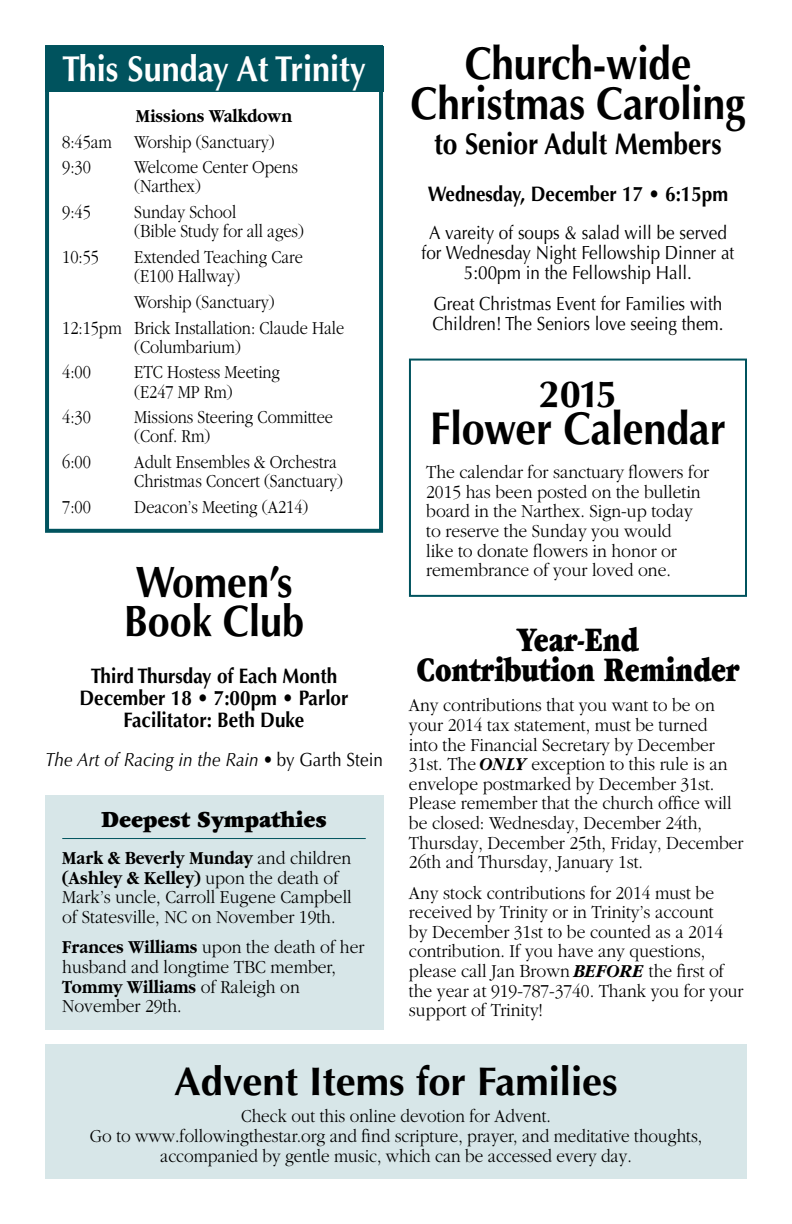
<style>
.page{position:relative;width:792px;height:1224px;background:#fff}
.page>*{position:absolute;margin:0;border:0;box-sizing:border-box;transform-origin:0 0}
.t1{font:700 46px/40px "Optima";letter-spacing:-.005em;color:#000;text-align:center;scale:.88 1}
.t2{font:700 46px "Optima";letter-spacing:-.005em;color:#000;scale:.9 1}
.t3{font:700 44px/39px "Optima";color:#000;scale:.9 1}
.t4{font:700 40px "Optima";color:#000}
.t5{font:700 38px "Optima";color:#000}
.t6{font:900 36px/30px "Garamond";letter-spacing:-.005em;color:#000;text-align:center;scale:.76 1}
.t7{font:700 36px "Optima";color:#fff;scale:.9 1}
.t8{font:700 30px "Optima";color:#000;scale:.88 1}
.t9{font:900 24px "Garamond";color:#000;scale:.92 1}
.t10{font:700 21px/22px "Optima";color:#000;text-align:center;scale:.9 1}
.t11{font:300 19px/19.6px "Garamond";color:#000;scale:.92 1}
.t12{font:300 19px/19.2px "Garamond";color:#000;scale:.86 1}
.t13{font:19px/20px "Optima";color:#000;text-align:center;scale:.9 1}
.t14{font:300 19px/20px "Garamond";color:#000;text-align:center;scale:.9 1}
.t15{font:italic 19px "Optima";letter-spacing:.005em;color:#000;scale:.9 1}
.t16{font:700 19px "Garamond";letter-spacing:-.005em;color:#000;scale:.88 1}
.s1{font-style:normal}
.s2{font-weight:700;font-style:italic}
.s3{font-weight:700}
</style>
<div class="page">
<div style="left:45px;top:45px;width:338px;height:488px;border:4px solid #00535e"></div>
<div style="left:45px;top:46px;width:338px;height:46px;background:#00535e"></div>
<div style="left:409px;top:359px;width:338px;height:238px;border:2px solid #00535e"></div>
<div style="left:45px;top:795px;width:338px;height:235px;background:#d7e6e8"></div>
<div style="left:45px;top:1044px;width:702px;height:135px;background:#d7e6e8"></div>
<hr style="left:62px;top:838px;width:304px;height:1px;background:#00535e">
<h3 class="t7" style="left:62px;top:47px;width:339px">This Sunday At Trinity</h3>
<h1 class="t1" style="left:411px;top:44px;width:382px">Church-wide<br>Christmas Caroling</h1>
<h3 class="t8" style="left:434px;top:126px;width:328px">to Senior Adult Members</h3>
<p class="t10" style="left:428px;top:183px;width:335px">Wednesday, December 17 • 6:15pm</p>
<p class="t13" style="left:422px;top:223px;width:349px">A vareity of soups &amp; salad will be served for Wednesday Night Fellowship Dinner at<br>5:00pm in the Fellowship Hall.</p>
<p class="t13" style="left:432px;top:294px;width:325px;text-align:left">Great Christmas Event for Families with<br>Children! The Seniors love seeing them.</p>
<p class="t16" style="left:136px;top:105px;width:179px">Missions Walkdown</p>
<p class="t12" style="left:62px;top:129px;width:249px;line-height:25.6px">8:45am Worship (Sanctuary)<br>9:30</p>
<p class="t12" style="left:134px;top:158px;width:192px">Welcome Center Opens (Narthex)</p>
<p class="t12" style="left:62px;top:203px;width:35px">9:45</p>
<p class="t12" style="left:134px;top:203px;width:199px">Sunday School<br>(Bible Study for all ages)</p>
<p class="t12" style="left:62px;top:248px;width:44px">10:55</p>
<p class="t12" style="left:134px;top:248px;width:198px">Extended Teaching Care (E100 Hallway)</p>
<p class="t12" style="left:62px;top:289px;width:329px;line-height:25.6px;text-align:center">Worship (Sanctuary)<br>12:15pm Brick Installation: Claude Hale</p>
<p class="t12" style="left:134px;top:337px;width:125px">(Columbarium)</p>
<p class="t12" style="left:62px;top:363px;width:35px">4:00</p>
<p class="t12" style="left:134px;top:363px;width:171px">ETC Hostess Meeting (E247 MP Rm)</p>
<p class="t12" style="left:62px;top:408px;width:35px">4:30</p>
<p class="t12" style="left:134px;top:408px;width:233px">Missions Steering Committee (Conf. Rm)</p>
<p class="t12" style="left:62px;top:453px;width:35px">6:00</p>
<p class="t12" style="left:134px;top:453px;width:244px">Adult Ensembles &amp; Orchestra<br>Christmas Concert (Sanctuary)</p>
<p class="t12" style="left:62px;top:498px;width:35px">7:00</p>
<p class="t12" style="left:134px;top:498px;width:204px">Deacon’s Meeting (A214)</p>
<h3 class="t5" style="left:539px;top:372px;width:80px">2015</h3>
<h1 class="t2" style="left:430px;top:402px;width:330px">Flower Calendar</h1>
<p class="t11" style="left:426px;top:462px;width:309px">The calendar for sanctuary flowers for 2015 has been posted on the bulletin board in the Narthex. Sign-up today to reserve the Sunday you would<br>like to donate flowers in honor or remembrance of your loved one.</p>
<h2 class="t3" style="left:124px;top:563px;width:202px">Women’s<br>Book Club</h2>
<p class="t10" style="left:80px;top:665px;width:300px">Third Thursday of Each Month<br>December 18 • 7:00pm • Parlor<br>Facilitator: Beth Duke</p>
<p class="t15" style="left:45px;top:748px;width:377px">The Art of Racing in the Rain • <span class="s1">by Garth Stein</span></p>
<h3 class="t6" style="left:417px;top:625px;width:426px">Year-End<br>Contribution Reminder</h3>
<p class="t11" style="left:409px;top:696px;width:365px">Any contributions that you want to be on your 2014 tax statement, must be turned<br>into the Financial Secretary by December 31st. The <span class="s2">ONLY</span> exception to this rule is an envelope postmarked by December 31st.<br>Please remember that the church office will be closed: Wednesday, December 24th, Thursday, December 25th, Friday, December 26th and Thursday, January 1st.</p>
<p class="t11" style="left:409px;top:883px;width:365px">Any stock contributions for 2014 must be received by Trinity or in Trinity’s account<br>by December 31st to be counted as a 2014 contribution. If you have any questions, please call Jan Brown <span class="s2">BEFORE</span> the first of the year at 919-787-3740. Thank you for your support of Trinity!</p>
<p class="t9" style="left:101px;top:806px;width:247px">Deepest Sympathies</p>
<p class="t11" style="left:62px;top:848px;width:316px"><span class="s3">Mark &amp; Beverly Munday</span> and children <span class="s3">(Ashley &amp; Kelley)</span> upon the death of Mark’s uncle, Carroll Eugene Campbell of Statesville, NC on November 19th.</p>
<p class="t11" style="left:62px;top:938px;width:330px"><span class="s3">Frances Williams</span> upon the death of her husband and longtime TBC member,<br><span class="s3">Tommy Williams</span> of Raleigh on<br>November 29th.</p>
<h3 class="t4" style="left:174px;top:1058px;width:445px">Advent Items for Families</h3>
<p class="t14" style="left:90px;top:1106px;width:682px">Check out this online devotion for Advent.<br>Go to www.followingthestar.org and find scripture, prayer, and meditative thoughts, accompanied by gentle music, which can be accessed every day.</p>
</div>
